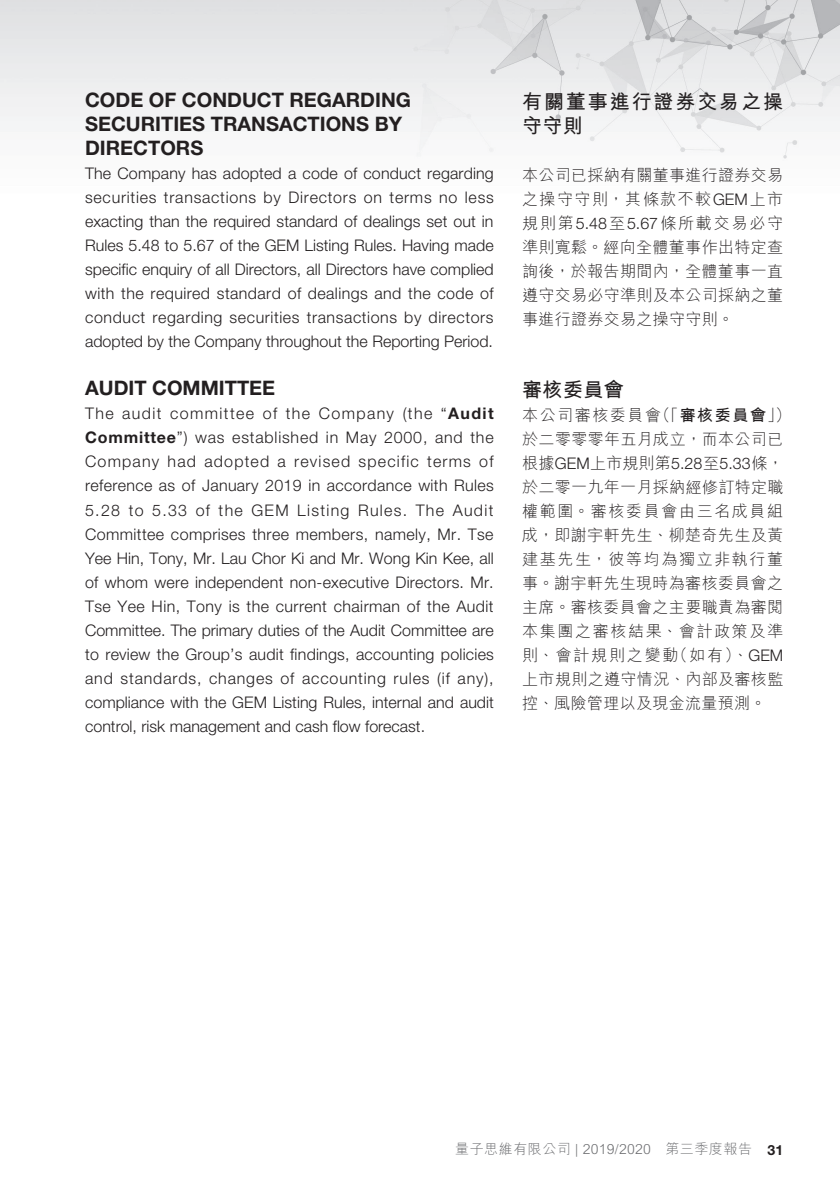
<style>
.page{position:relative;width:840px;height:1191px;background:#fff}
.page>*{position:absolute;margin:0;border:0;box-sizing:border-box;transform-origin:0 0}
.t1{font:700 20px/24px "Helvetica Neue LT Std";color:#231f20}
.t2{font:700 20px/24px "M Hei HK";letter-spacing:.095em;color:#231f20}
.t3{font:300 16px/24px "Helvetica Neue LT Std";color:#231f20;text-align:justify}
.t4{font:300 16px/24px "M Hei HK";letter-spacing:.025em;color:#231f20;text-align:justify}
.t5{font:300 14px "M Hei HK";letter-spacing:.035em;color:#6c6d70}
.s1{font-weight:700}
.s2{font-family:"Helvetica Neue LT Std"}
.s3{font-family:"M Hei HK"}
.s4{font-family:"Helvetica Neue LT Std";font-weight:700;color:#231f20}
</style>
<div class="page">
<img style="left:0;top:0;width:839px;height:159px">
<p class="t1" style="left:85px;top:88px;width:327px">CODE OF CONDUCT REGARDING<br>SECURITIES TRANSACTIONS BY<br>DIRECTORS</p>
<p class="t3" style="left:85px;top:161px;width:410px">The Company has adopted a code of conduct regarding securities transactions by Directors on terms no less exacting than the required standard of dealings set out in Rules 5.48 to 5.67 of the GEM Listing Rules. Having made specific enquiry of all Directors, all Directors have complied with the required standard of dealings and the code of conduct regarding securities transactions by directors adopted by the Company throughout the Reporting Period.</p>
<p class="t1" style="left:85px;top:376px;width:191px">AUDIT COMMITTEE</p>
<p class="t3" style="left:85px;top:401px;width:410px">The audit committee of the Company (the “<span class="s1">Audit Committee</span>”) was established in May 2000, and the Company had adopted a revised specific terms of reference as of January 2019 in accordance with Rules 5.28 to 5.33 of the GEM Listing Rules. The Audit Committee comprises three members, namely, Mr. Tse Yee Hin, Tony, Mr. Lau Chor Ki and Mr. Wong Kin Kee, all of whom were independent non-executive Directors. Mr.<br>Tse Yee Hin, Tony is the current chairman of the Audit Committee. The primary duties of the Audit Committee are to review the Group’s audit findings, accounting policies and standards, changes of accounting rules (if any), compliance with the GEM Listing Rules, internal and audit control, risk management and cash flow forecast.</p>
<p class="t2" style="left:521px;top:87px;width:262px">有關董事進行證券交易之操守守則</p>
<p class="t4" style="left:522px;top:162px;width:262px">本公司已採納有關董事進行證券交易之操守守則，其條款不較<span class="s2">GEM</span>上市規則第<span class="s2">5.48</span>至<span class="s2">5.67</span>條所載交易必守準則寬鬆。經向全體董事作出特定查詢後，於報告期間內，全體董事一直遵守交易必守準則及本公司採納之董事進行證券交易之操守守則。</p>
<p class="t2" style="left:522px;top:375px;width:103px">審核委員會</p>
<p class="t4" style="left:522px;top:402px;width:270px">本公司審核委員會（「<span class="s1">審核委員會</span>」）於二零零零年五月成立，而本公司已</p>
<p class="t3" style="left:522px;top:451px;width:262px"><span class="s3">根據</span>GEM<span class="s3">上市規則第</span>5.28<span class="s3">至</span>5.33<span class="s3">條，</span></p>
<p class="t4" style="left:522px;top:474px;width:262px">於二零一九年一月採納經修訂特定職權範圍。審核委員會由三名成員組成，即謝宇軒先生、柳楚奇先生及黃建基先生，彼等均為獨立非執行董事。謝宇軒先生現時為審核委員會之主席。審核委員會之主要職責為審閱本集團之審核結果、會計政策及準則、會計規則之變動（如有）、<span class="s2">GEM</span>上市規則之遵守情況、內部及審核監控、風險管理以及現金流量預測。</p>
<p class="t5" style="left:455px;top:1141px;width:329px">量子思維有限公司 | 2019/2020 第三季度報告 <span class="s4">31</span></p>
</div>
